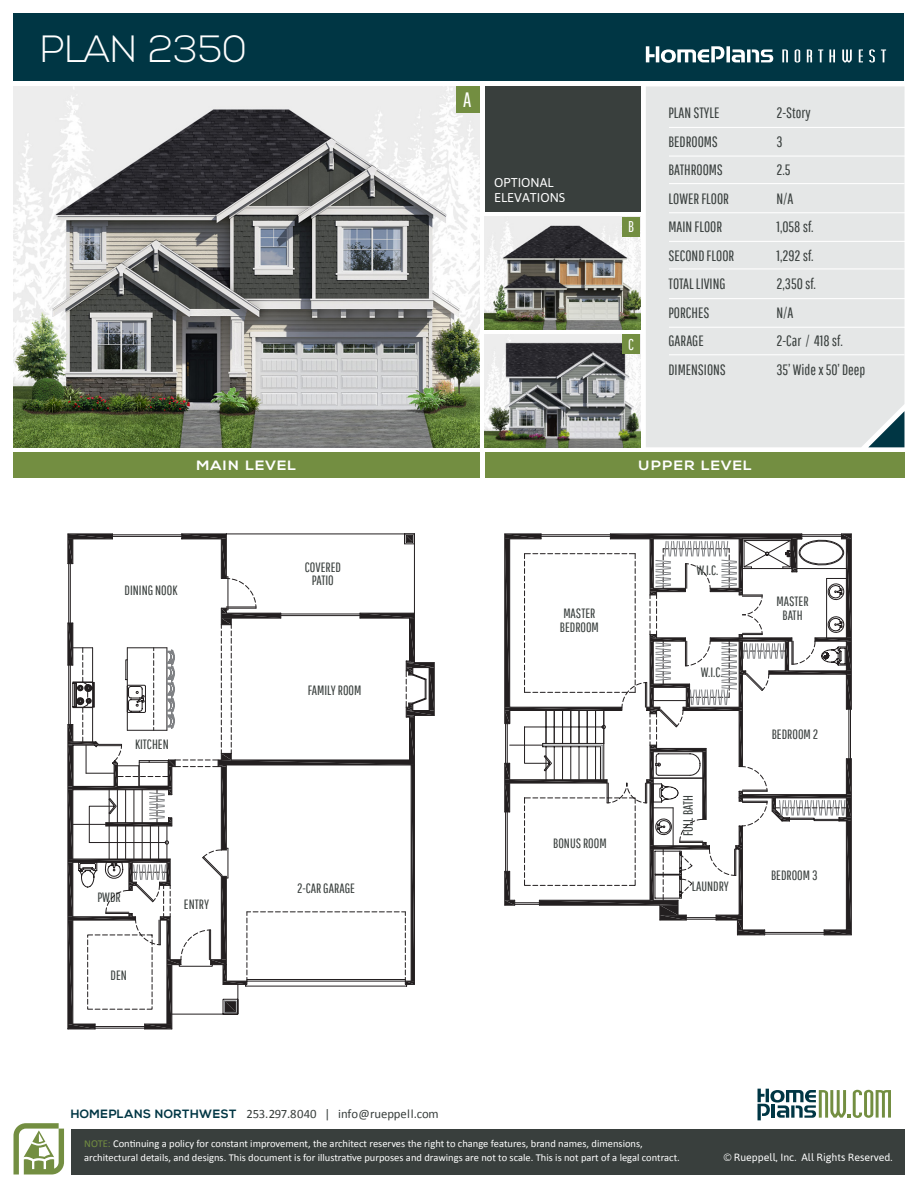
<style>
.page{position:relative;width:918px;height:1188px;background:#fff}
.page>*{position:absolute;margin:0;border:0;box-sizing:border-box;transform-origin:0 0}
.t1{font:300 37.95px "Nexa";color:#fff}
.t2{font:20.85px "Pathway Gothic One";color:#fff}
.t3{font:15.6px "Pathway Gothic One";color:#fff}
.t4{font:15px "Pathway Gothic One";color:#393f3d}
.t5{font:13.5px/13.5px "Pathway Gothic One";color:#393f3d;text-align:center}
.t6{font:700 13.5px "Nexa";letter-spacing:.08em;color:#fff;scale:1.11 1}
.t7{font:700 13.5px "Nexa";letter-spacing:.06em;color:#fff;scale:1.11 1}
.t8{font:12.75px "Calibri";color:#393f3d}
.t9{font:12.75px "Asap";color:#fff}
.t10{font:10.5px/13.5px "Calibri";color:#fff}
.t11{font:10.5px "Asap";color:#fff}
.s1{font-family:"Nexa";font-weight:700;font-size:12px;color:#003644}
.s2{color:#738e41}
</style>
<div class="page">
<div style="left:14px;top:14px;width:890px;height:67px;background:#003644"></div>
<div style="left:71px;top:1129px;width:833px;height:45px;background:#393f3d"></div>
<svg style="left:14px;top:1123px;width:50px;height:52px"></svg>
<svg style="left:758px;top:1089px;width:133px;height:31px"></svg>
<svg style="left:818px;top:49px;width:5px;height:13px"></svg>
<svg style="left:842px;top:49px;width:10px;height:13px"></svg>
<svg style="left:869px;top:49px;width:6px;height:14px"></svg>
<svg style="left:795px;top:49px;width:5px;height:14px"></svg>
<svg style="left:807px;top:49px;width:5px;height:13px"></svg>
<svg style="left:829px;top:49px;width:6px;height:13px"></svg>
<svg style="left:859px;top:49px;width:4px;height:13px"></svg>
<svg style="left:782px;top:49px;width:6px;height:13px"></svg>
<svg style="left:881px;top:49px;width:5px;height:13px"></svg>
<svg style="left:646px;top:46px;width:127px;height:17px"></svg>
<div style="left:646px;top:86px;width:258px;height:361px;background:#e5e7e7"></div>
<img style="left:485px;top:335px;width:155px;height:112px">
<hr style="left:669px;top:127px;width:240px;height:1px;background:#fff">
<hr style="left:669px;top:156px;width:240px;height:1px;background:#fff">
<hr style="left:669px;top:183px;width:236px;height:1px;background:#fff">
<img style="left:14px;top:86px;width:466px;height:361px">
<svg style="left:868px;top:411px;width:36px;height:36px"></svg>
<img style="left:485px;top:217px;width:155px;height:112px">
<div style="left:485px;top:86px;width:155px;height:126px;background:#393f3d"></div>
<div style="left:456px;top:86px;width:23px;height:27px;background:#738e41"></div>
<div style="left:622px;top:217px;width:18px;height:19px;background:#738e41"></div>
<div style="left:622px;top:335px;width:18px;height:19px;background:#738e41"></div>
<hr style="left:669px;top:212px;width:240px;height:1px;background:#fff">
<hr style="left:669px;top:241px;width:240px;height:1px;background:#fff">
<hr style="left:669px;top:268px;width:236px;height:1px;background:#fff">
<hr style="left:669px;top:298px;width:240px;height:1px;background:#fff">
<hr style="left:669px;top:327px;width:240px;height:1px;background:#fff">
<hr style="left:669px;top:354px;width:236px;height:1px;background:#fff">
<div style="left:485px;top:453px;width:419px;height:25px;background:#738e41"></div>
<div style="left:14px;top:453px;width:466px;height:25px;background:#738e41"></div>
<hr style="left:434px;top:663px;width:1px;height:52px;background:#231f20">
<svg style="left:68px;top:533px;width:366px;height:496px"></svg>
<hr style="left:504px;top:871px;width:1px;height:34px;background:#231f20">
<hr style="left:504px;top:763px;width:1px;height:49px;background:#231f20">
<svg style="left:505px;top:533px;width:346px;height:402px"></svg>
<p class="t1" style="left:40px;top:28px;width:208px">PLAN 2350</p>
<p class="t2" style="left:463px;top:87px;width:10px">A</p>
<p class="t9" style="left:494px;top:175px;width:61px">OPTIONAL</p>
<p class="t9" style="left:494px;top:190px;width:73px">ELEVATIONS</p>
<p class="t3" style="left:628px;top:217px;width:7px">B</p>
<p class="t3" style="left:628px;top:335px;width:7px">C</p>
<p class="t4" style="left:669px;top:104px;width:53px">PLAN STYLE</p>
<p class="t4" style="left:777px;top:104px;width:36px">2-Story</p>
<p class="t4" style="left:669px;top:132px;width:51px">BEDROOMS</p>
<p class="t4" style="left:777px;top:132px;width:8px">3</p>
<p class="t4" style="left:669px;top:161px;width:56px">BATHROOMS</p>
<p class="t4" style="left:777px;top:161px;width:16px">2.5</p>
<p class="t4" style="left:669px;top:189px;width:62px">LOWER FLOOR</p>
<p class="t4" style="left:777px;top:189px;width:19px">N/A</p>
<p class="t4" style="left:669px;top:218px;width:55px">MAIN FLOOR</p>
<p class="t4" style="left:777px;top:218px;width:39px">1,058 sf.</p>
<p class="t4" style="left:669px;top:246px;width:67px">SECOND FLOOR</p>
<p class="t4" style="left:777px;top:246px;width:39px">1,292 sf.</p>
<p class="t4" style="left:669px;top:275px;width:59px">TOTAL LIVING</p>
<p class="t4" style="left:777px;top:275px;width:41px">2,350 sf.</p>
<p class="t4" style="left:669px;top:303px;width:42px">PORCHES</p>
<p class="t4" style="left:777px;top:303px;width:19px">N/A</p>
<p class="t4" style="left:669px;top:332px;width:37px">GARAGE</p>
<p class="t4" style="left:777px;top:332px;width:68px">2-Car / 418 sf.</p>
<p class="t4" style="left:669px;top:360px;width:59px">DIMENSIONS</p>
<p class="t4" style="left:777px;top:360px;width:90px">35’ Wide x 50’ Deep</p>
<p class="t7" style="left:197px;top:457px;width:91px">MAIN LEVEL</p>
<p class="t6" style="left:638px;top:457px;width:104px">UPPER LEVEL</p>
<p class="t5" style="left:125px;top:583px;width:54px">DINING NOOK</p>
<p class="t5" style="left:135px;top:737px;width:35px">KITCHEN</p>
<p class="t5" style="left:97px;top:890px;width:25px">PWDR</p>
<p class="t5" style="left:111px;top:968px;width:18px">DEN</p>
<p class="t5" style="left:184px;top:897px;width:27px">ENTRY</p>
<p class="t5" style="left:305px;top:560px;width:38px">COVERED</p>
<p class="t5" style="left:312px;top:573px;width:23px">PATIO</p>
<p class="t5" style="left:308px;top:683px;width:55px">FAMILY ROOM</p>
<p class="t5" style="left:297px;top:882px;width:60px">2-CAR GARAGE</p>
<p class="t5" style="left:563px;top:607px;width:34px">MASTER</p>
<p class="t5" style="left:560px;top:620px;width:41px">BEDROOM</p>
<p class="t5" style="left:553px;top:836px;width:55px">BONUS ROOM</p>
<p class="t5" style="left:696px;top:563px;width:23px">W.I.C.</p>
<p class="t5" style="left:701px;top:666px;width:23px">W.I.C.</p>
<p class="t5" style="left:681px;top:836px;width:42px;rotate:-90deg">FULL BATH</p>
<p class="t5" style="left:692px;top:879px;width:39px">LAUNDRY</p>
<p class="t5" style="left:777px;top:594px;width:34px">MASTER<br>BATH</p>
<p class="t5" style="left:772px;top:728px;width:48px">BEDROOM 2</p>
<p class="t5" style="left:771px;top:869px;width:48px">BEDROOM 3</p>
<p class="t8" style="left:71px;top:1106px;width:370px"><span class="s1">HOMEPLANS NORTHWEST</span> 253.297.8040 | info@rueppell.com</p>
<p class="t10" style="left:84px;top:1137px;width:597px"><span class="s2">NOTE:</span> Continuing a policy for constant improvement, the architect reserves the right to change features, brand names, dimensions, architectural details, and designs. This document is for illustrative purposes and drawings are not to scale. This is not part of a legal contract.</p>
<p class="t11" style="left:724px;top:1151px;width:170px">© Rueppell, Inc. All Rights Reserved.</p>
</div>
